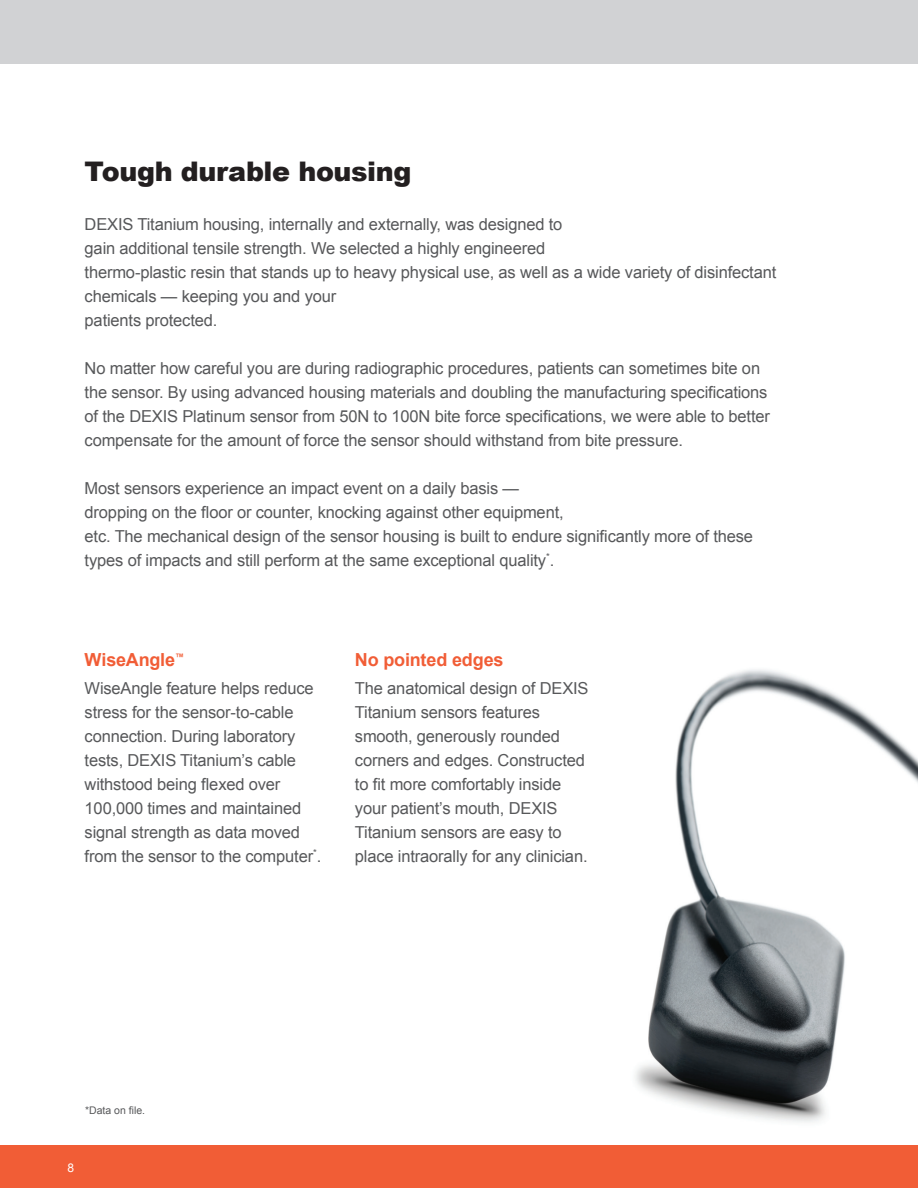
<style>
.page{position:relative;width:918px;height:1188px;background:#fff}
.page>*{position:absolute;margin:0;border:0;box-sizing:border-box;transform-origin:0 0}
.Headline{font:900 27px "Arial";letter-spacing:-.015em;color:#231f20}
.subheading{font:700 18px "Arial";letter-spacing:-.01em;color:#f15d36}
.Body_Copy{font:16.5px/24px "Arial";letter-spacing:-.01em;color:#57585a}
.t1{font:12px "Arial";color:#fff}
.Body_Copy-2{font:10.5px "Arial";color:#57585a}
</style>
<div class="page">
<img style="left:616px;top:669px;width:302px;height:477px">
<div style="left:0;top:1146px;width:918px;height:42px;background:#f15d36"></div>
<div style="left:0;top:0;width:918px;height:64px;background:#d1d2d4"></div>
<p class="Headline" style="left:85px;top:152px;width:328px">Tough durable housing</p>
<p class="Body_Copy" style="left:85px;top:212px;width:479px">DEXIS Titanium housing, internally and externally, was designed to</p>
<p class="Body_Copy" style="left:85px;top:236px;width:462px">gain additional tensile strength. We selected a highly engineered</p>
<p class="Body_Copy" style="left:85px;top:260px;width:693px">thermo-plastic resin that stands up to heavy physical use, as well as a wide variety of disinfectant chemicals — keeping you and your</p>
<p class="Body_Copy" style="left:85px;top:308px;width:134px">patients protected.</p>
<p class="Body_Copy" style="left:85px;top:356px;width:687px">No matter how careful you are during radiographic procedures, patients can sometimes bite on the sensor. By using advanced housing materials and doubling the manufacturing specifications of the DEXIS Platinum sensor from 50N to 100N bite force specifications, we were able to better compensate for the amount of force the sensor should withstand from bite pressure.</p>
<p class="Body_Copy" style="left:85px;top:476px;width:436px">Most sensors experience an impact event on a daily basis —</p>
<p class="Body_Copy" style="left:85px;top:500px;width:481px">dropping on the floor or counter, knocking against other equipment,</p>
<p class="Body_Copy" style="left:85px;top:524px;width:670px">etc. The mechanical design of the sensor housing is built to endure significantly more of these types of impacts and still perform at the same exceptional quality<sup>*</sup>.</p>
<p class="subheading" style="left:85px;top:647px;width:101px">WiseAngle<sup>™</sup></p>
<p class="Body_Copy" style="left:85px;top:676px;width:238px">WiseAngle feature helps reduce stress for the sensor-to-cable connection. During laboratory tests, DEXIS Titanium’s cable withstood being flexed over<br>100,000 times and maintained signal strength as data moved from the sensor to the computer<sup>*</sup>.</p>
<p class="subheading" style="left:355px;top:647px;width:150px">No pointed edges</p>
<p class="Body_Copy" style="left:355px;top:676px;width:235px">The anatomical design of DEXIS<br>Titanium sensors features smooth, generously rounded corners and edges. Constructed to fit more comfortably inside your patient’s mouth, DEXIS<br>Titanium sensors are easy to place intraorally for any clinician.</p>
<p class="Body_Copy-2" style="left:85px;top:1103px;width:62px">*Data on file.</p>
<p class="t1" style="left:68px;top:1160px;width:8px">8</p>
</div>
